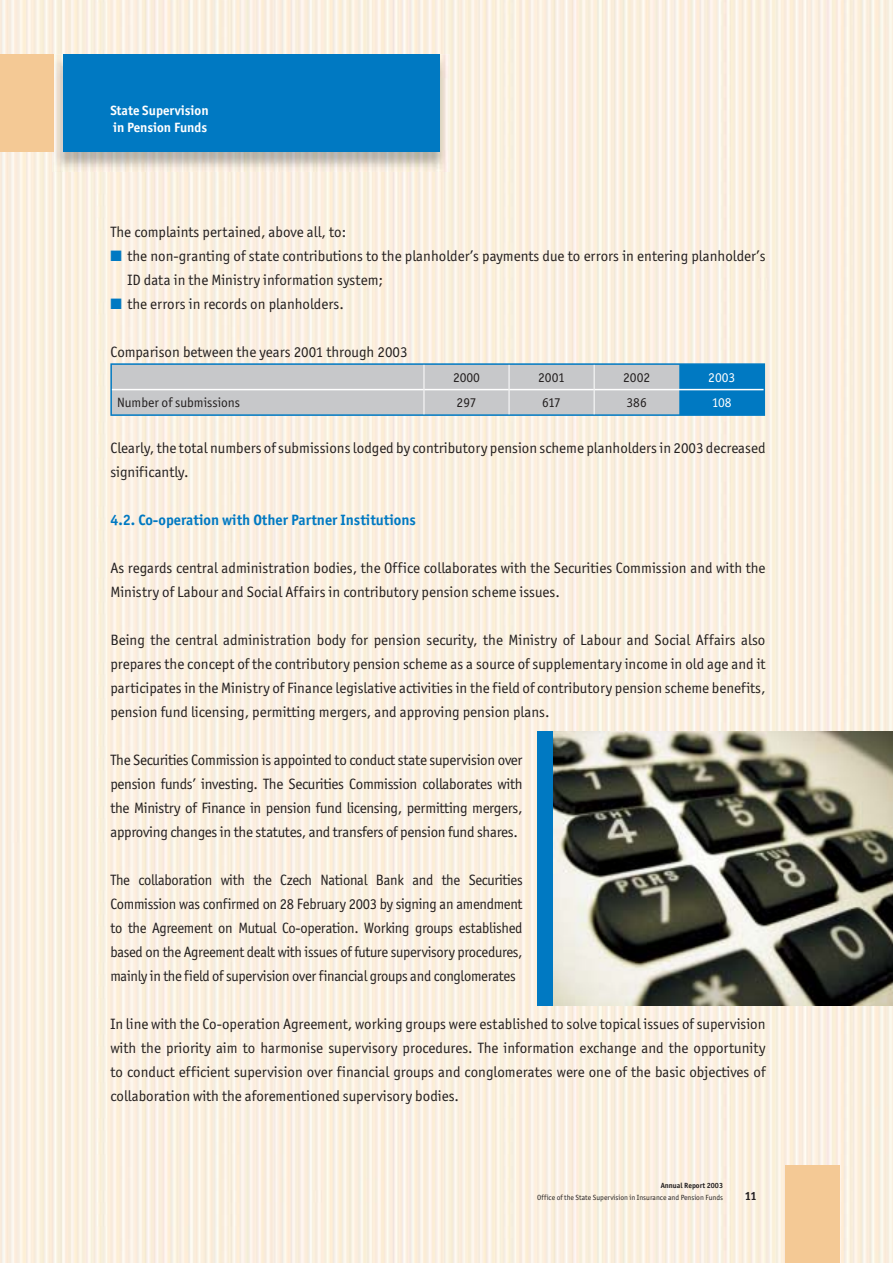
<style>
.page{position:relative;width:893px;height:1263px;background:#fff}
.page>*{position:absolute;margin:0;border:0;box-sizing:border-box;transform-origin:0 0}
.t1{font:15px/24px "Officina San Itc TCE Boo";color:#231f1f;text-align:justify}
.t2{font:700 15px "Officina San Itc TCE";color:#0079c2}
.t3{font:13.5px "Officina San Itc TCE Boo";color:#231f1f}
.t4{font:700 13.5px/16.2px "Officina San Itc TCE";color:#fff}
.t5{font:13.5px "Officina San Itc TCE Boo";color:#fff}
.t6{font:700 12px "Officina San Itc TCE";color:#231f1f}
.t7{font:7.5px "Officina San Itc TCE Boo";color:#231f1f}
.t8{font:700 7.5px "Officina San Itc TCE";color:#231f1f}
.s1{font-family:"Pijlfont";color:#0079c2}
</style>
<div class="page">
<img style="left:0;top:0;width:892px;height:1263px">
<div style="left:785px;top:1165px;width:54px;height:98px;background:#f4c995"></div>
<div style="left:0;top:54px;width:54px;height:98px;background:#f4c995"></div>
<img style="left:52px;top:54px;width:397px;height:118px">
<img style="left:52px;top:54px;width:2px;height:98px">
<div style="left:63px;top:54px;width:376px;height:97px;background:#0079c2"></div>
<hr style="left:110px;top:363px;width:314px;height:2px;background:#0079c2">
<hr style="left:110px;top:365px;width:2px;height:25px;background:#0079c2">
<hr style="left:424px;top:363px;width:341px;height:2px;background:#0079c2">
<hr style="left:763px;top:365px;width:2px;height:25px;background:#0079c2">
<hr style="left:110px;top:390px;width:2px;height:24px;background:#0079c2">
<hr style="left:763px;top:390px;width:2px;height:24px;background:#0079c2">
<hr style="left:110px;top:414px;width:655px;height:2px;background:#0079c2">
<svg style="left:111px;top:364px;width:653px;height:51px;background:#aabdca"></svg>
<img style="left:553px;top:731px;width:339px;height:274px">
<div style="left:537px;top:731px;width:16px;height:274px;background:#0079c2"></div>
<p class="t4" style="left:110px;top:104px;width:100px">State Supervision in Pension Funds</p>
<p class="t1" style="left:110px;top:221px;width:237px">The complaints pertained, above all, to:</p>
<p class="t1" style="left:110px;top:245px;width:656px"><span class="s1">n</span> the non-granting of state contributions to the planholder’s payments due to errors in entering planholder’s</p>
<p class="t1" style="left:127px;top:269px;width:257px">ID data in the Ministry information system;</p>
<p class="t1" style="left:110px;top:293px;width:235px"><span class="s1">n</span> the errors in records on planholders.</p>
<p class="t1" style="left:110px;top:341px;width:298px">Comparison between the years 2001 through 2003</p>
<p class="t3" style="left:453px;top:372px;width:28px">2000</p>
<p class="t3" style="left:538px;top:372px;width:28px">2001</p>
<p class="t3" style="left:623px;top:372px;width:28px">2002</p>
<p class="t5" style="left:708px;top:372px;width:28px">2003</p>
<p class="t3" style="left:117px;top:398px;width:124px">Number of submissions</p>
<p class="t3" style="left:456px;top:398px;width:21px">297</p>
<p class="t3" style="left:542px;top:398px;width:20px">617</p>
<p class="t3" style="left:626px;top:398px;width:22px">386</p>
<p class="t5" style="left:711px;top:398px;width:21px">108</p>
<p class="t1" style="left:110px;top:437px;width:656px">Clearly, the total numbers of submissions lodged by contributory pension scheme planholders in 2003 decreased significantly.</p>
<p class="t2" style="left:110px;top:514px;width:307px">4.2. Co-operation with Other Partner Institutions</p>
<p class="t1" style="left:110px;top:557px;width:656px">As regards central administration bodies, the Office collaborates with the Securities Commission and with the<br>Ministry of Labour and Social Affairs in contributory pension scheme issues.</p>
<p class="t1" style="left:110px;top:629px;width:656px">Being the central administration body for pension security, the Ministry of Labour and Social Affairs also prepares the concept of the contributory pension scheme as a source of supplementary income in old age and it participates in the Ministry of Finance legislative activities in the field of contributory pension scheme benefits, pension fund licensing, permitting mergers, and approving pension plans.</p>
<p class="t1" style="left:110px;top:749px;width:414px">The Securities Commission is appointed to conduct state supervision over pension funds’ investing. The Securities Commission collaborates with the Ministry of Finance in pension fund licensing, permitting mergers, approving changes in the statutes, and transfers of pension fund shares.</p>
<p class="t1" style="left:110px;top:869px;width:414px">The collaboration with the Czech National Bank and the Securities Commission was confirmed on 28 February 2003 by signing an amendment to the Agreement on Mutual Co-operation. Working groups established based on the Agreement dealt with issues of future supervisory procedures, mainly in the field of supervision over financial groups and conglomerates</p>
<p class="t1" style="left:110px;top:1013px;width:656px">In line with the Co-operation Agreement, working groups were established to solve topical issues of supervision with the priority aim to harmonise supervisory procedures. The information exchange and the opportunity to conduct efficient supervision over financial groups and conglomerates were one of the basic objectives of collaboration with the aforementioned supervisory bodies.</p>
<p class="t8" style="left:660px;top:1183px;width:64px">Annual Report 2003</p>
<p class="t7" style="left:537px;top:1195px;width:187px">Office of the State Supervision in Insurance and Pension Funds</p>
<p class="t6" style="left:744px;top:1191px;width:14px">11</p>
</div>
